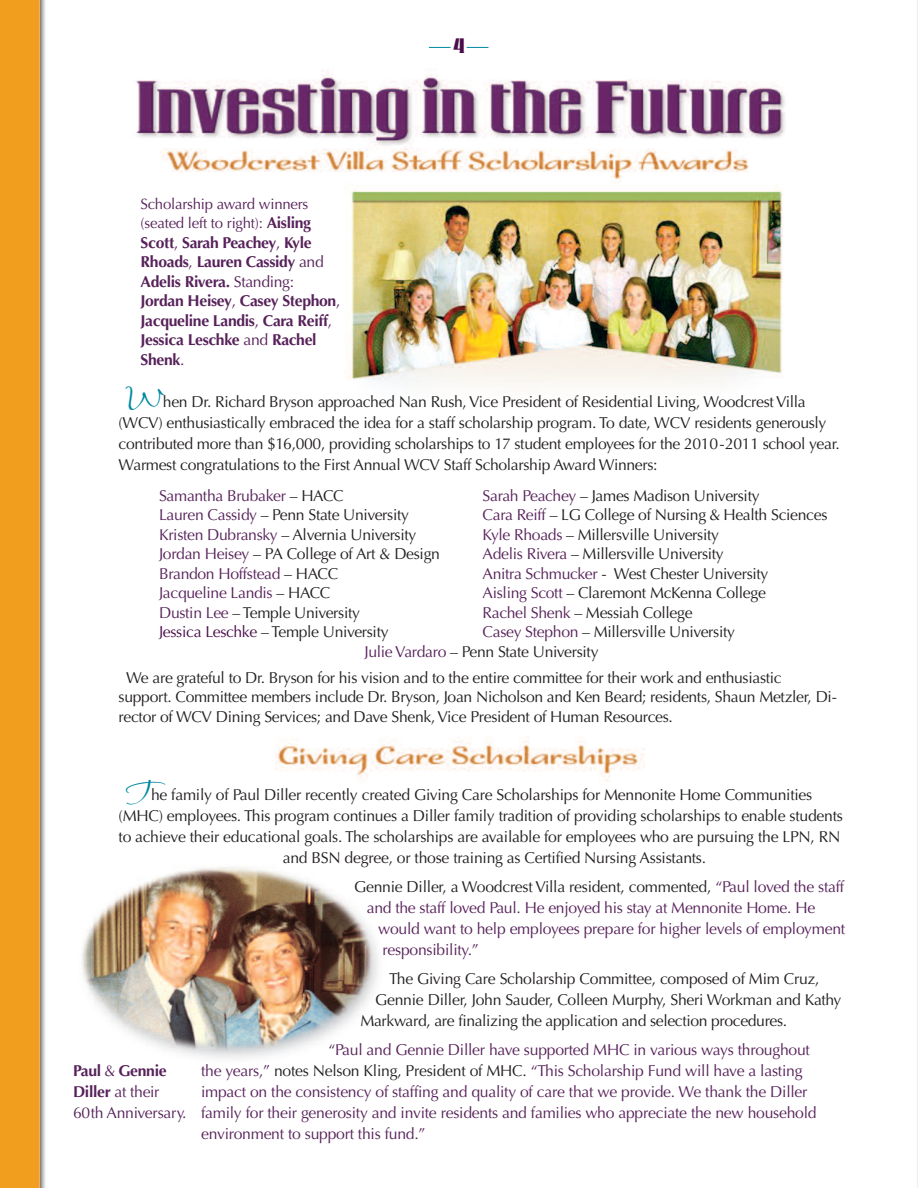
<style>
.page{position:relative;width:918px;height:1188px;background:#fff}
.page>*{position:absolute;margin:0;border:0;box-sizing:border-box;transform-origin:0 0}
.t1{font:18px "gogolatin";color:#480c49;scale:1.6 1}
.t2{font:15.75px/21px "Optima";letter-spacing:-.02em;color:#231f20}
.t3{font:15.75px/21px "Optima";letter-spacing:-.015em;color:#57225a}
.t4{font:700 15.75px/19.5px "Optima";letter-spacing:-.02em;color:#57225a}
.t5{font:15px/19.5px "Optima";letter-spacing:-.015em;color:#57225a}
.s1{font-weight:700;font-size:15.75px}
.s2{font-weight:400}
.s3{font-family:"Inspiration ROB";font-size:27px;color:#008aa0}
.s4{color:#231f20}
.s5{color:#57225a}
.s6{color:#480c49}
.s7{font-weight:700}
</style>
<div class="page">
<img style="left:0;top:0;width:918px;height:1188px">
<svg style="left:429px;top:47px;width:22px;height:1px"></svg>
<svg style="left:467px;top:47px;width:21px;height:1px"></svg>
<p class="t5" style="left:141px;top:195px;width:172px">Scholarship award winners (seated left to right): <span class="s1">Aisling</span></p>
<p class="t4" style="left:141px;top:234px;width:201px">Scott<span class="s2">,</span> Sarah Peachey<span class="s2">,</span> Kyle<br>Rhoads<span class="s2">,</span> Lauren Cassidy <span class="s2">and<br></span>Adelis Rivera. <span class="s2">Standing:<br></span>Jordan Heisey<span class="s2">,</span> Casey Stephon<span class="s2">,<br></span>Jacqueline Landis<span class="s2">,</span> Cara Reiff<span class="s2">,<br></span>Jessica Leschke <span class="s2">and</span> Rachel<br>Shenk<span class="s2">.</span></p>
<p class="t1" style="left:454px;top:35px;width:9px">4</p>
<p class="t2" style="left:119px;top:393px;width:723px;text-indent:7px"><span class="s3">W</span>hen Dr. Richard Bryson approached Nan Rush, Vice President of Residential Living, Woodcrest Villa (WCV) enthusiastically embraced the idea for a staff scholarship program. To date, WCV residents generously contributed more than $16,000, providing scholarships to 17 student employees for the 2010-2011 school year.<br>Warmest congratulations to the First Annual WCV Staff Scholarship Award Winners:</p>
<p class="t3" style="left:159px;top:486px;width:186px">Samantha Brubaker <span class="s4">– HACC</span></p>
<p class="t2" style="left:483px;top:486px;width:279px"><span class="s5">Sarah Peachey</span> – James Madison University</p>
<p class="t2" style="left:159px;top:506px;width:251px"><span class="s5">Lauren Cassidy</span> – Penn State University</p>
<p class="t2" style="left:483px;top:506px;width:346px"><span class="s5">Cara Reiff</span> – LG College of Nursing &amp; Health Sciences</p>
<p class="t2" style="left:159px;top:525px;width:259px"><span class="s5">Kristen Dubransky</span> – Alvernia University</p>
<p class="t2" style="left:483px;top:525px;width:238px"><span class="s5">Kyle Rhoads</span> – Millersville University</p>
<p class="t2" style="left:159px;top:545px;width:282px"><span class="s5">Jordan Heisey</span> – PA College of Art &amp; Design</p>
<p class="t2" style="left:483px;top:545px;width:243px"><span class="s5">Adelis Rivera</span> – Millersville University</p>
<p class="t3" style="left:159px;top:564px;width:181px">Brandon Hoffstead <span class="s4">– HACC</span></p>
<p class="t2" style="left:483px;top:564px;width:287px"><span class="s5">Anitra Schmucker</span> - West Chester University</p>
<p class="t3" style="left:159px;top:584px;width:173px">Jacqueline Landis <span class="s4">– HACC</span></p>
<p class="t2" style="left:483px;top:584px;width:285px"><span class="s5">Aisling Scott</span> – Claremont McKenna College</p>
<p class="t2" style="left:159px;top:603px;width:202px"><span class="s5">Dustin Lee</span> – Temple University</p>
<p class="t2" style="left:483px;top:603px;width:212px"><span class="s5">Rachel Shenk</span> – Messiah College</p>
<p class="t2" style="left:159px;top:623px;width:231px"><span class="s6">Jessica Leschke</span> – Temple University</p>
<p class="t2" style="left:365px;top:624px;width:372px;line-height:19.5px;text-indent:118px"><span class="s5">Casey Stephon</span> – Millersville University<br><span class="s5">Julie Vardaro</span> – Penn State University</p>
<p class="t2" style="left:119px;top:669px;width:720px;line-height:19.5px;text-indent:8px">We are grateful to Dr. Bryson for his vision and to the entire committee for their work and enthusiastic support. Committee members include Dr. Bryson, Joan Nicholson and Ken Beard; residents, Shaun Metzler, Di&shy;rector of WCV Dining Services; and Dave Shenk, Vice President of Human Resources.</p>
<p class="t2" style="left:126px;top:785px;width:688px"><span class="s3">T</span>he family of Paul Diller recently created Giving Care Scholarships for Mennonite Home Communities</p>
<p class="t2" style="left:119px;top:806px;width:726px">(MHC) employees. This program continues a Diller family tradition of providing scholarships to enable students</p>
<p class="t2" style="left:119px;top:827px;width:723px">to achieve their educational goals. The scholarships are available for employees who are pursuing the LPN, RN</p>
<p class="t2" style="left:283px;top:848px;width:425px">and BSN degree, or those training as Certified Nursing Assistants.</p>
<p class="t3" style="left:367px;top:878px;width:479px;text-indent:-13px"><span class="s4">Gennie Diller, a Woodcrest Villa resident, commented,</span> “Paul loved the staff and the staff loved Paul. He enjoyed his stay at Mennonite Home. He</p>
<p class="t3" style="left:378px;top:920px;width:469px">would want to help employees prepare for higher levels of employment responsibility.”</p>
<p class="t2" style="left:389px;top:970px;width:432px">The Giving Care Scholarship Committee, composed of Mim Cruz,</p>
<p class="t2" style="left:375px;top:991px;width:468px">Gennie Diller, John Sauder, Colleen Murphy, Sheri Workman and Kathy</p>
<p class="t2" style="left:360px;top:1012px;width:428px">Markward, are finalizing the application and selection procedures.</p>
<p class="t3" style="left:201px;top:1041px;width:617px;text-indent:127px">“Paul and Gennie Diller have supported MHC in various ways throughout the years,” <span class="s4">notes Nelson Kling, President of MHC.</span> “This Scholarship Fund will have a lasting impact on the consistency of staffing and quality of care that we provide. We thank the Diller family for their generosity and invite residents and families who appreciate the new household environment to support this fund.”</p>
<p class="t3" style="left:73px;top:1062px;width:115px"><span class="s7">Paul</span> &amp; <span class="s7">Gennie<br>Diller</span> at their<br>60th Anniversary.</p>
</div>
